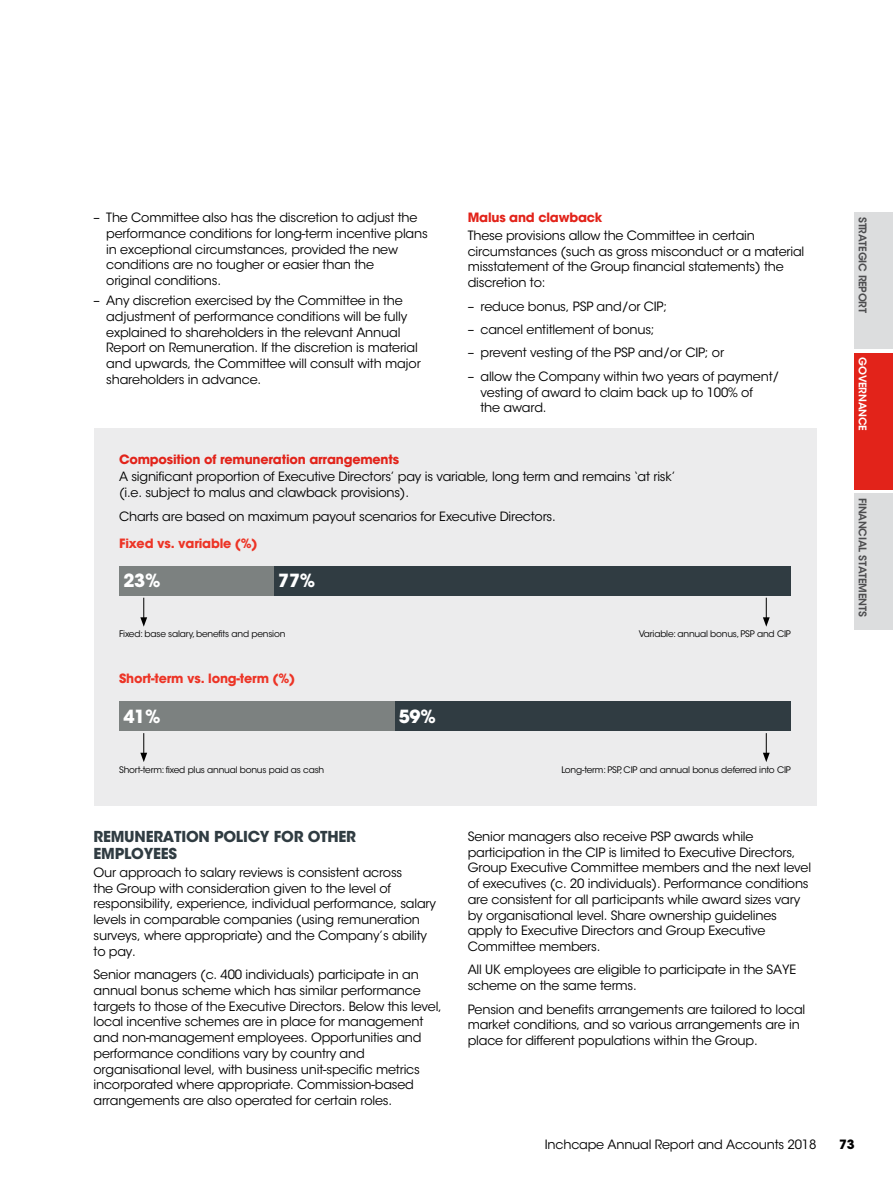
<style>
.page{position:relative;width:893px;height:1191px;background:#fff}
.page>*{position:absolute;margin:0;border:0;box-sizing:border-box;transform-origin:0 0}
.t1{font:700 18px "ITC Avant Garde Std";letter-spacing:-.015em;color:#fff}
.t2{font:700 15px/16.5px "ITC Avant Garde Std";letter-spacing:-.015em;color:#303c42}
.t3{font:12.75px/15.8px "ITC Avant Garde Std";letter-spacing:-.015em;color:#000}
.t4{font:700 12.75px "ITC Avant Garde Std";letter-spacing:-.015em;color:#e2231a}
.t5{font:700 12.75px "ITC Avant Garde Std";letter-spacing:-.015em;color:#ed3426}
.t6{font:700 12.75px "ITC Avant Garde Std";color:#000}
.t7{font:600 10.5px "ITC Avant Garde Std";letter-spacing:-.02em;color:#4d4d4f}
.t8{font:600 10.5px "ITC Avant Garde Std";letter-spacing:-.02em;color:#fff}
.t9{font:9px "ITC Avant Garde Std";letter-spacing:-.02em;color:#000}
</style>
<div class="page">
<div style="left:94px;top:428px;width:722px;height:378px;background:#ececed"></div>
<div style="left:274px;top:565px;width:517px;height:30px;background:#303c42"></div>
<div style="left:119px;top:565px;width:155px;height:30px;background:#7c8180"></div>
<svg style="left:140px;top:597px;width:7px;height:29px"></svg>
<svg style="left:763px;top:597px;width:7px;height:29px"></svg>
<div style="left:395px;top:701px;width:396px;height:30px;background:#303c42"></div>
<div style="left:119px;top:701px;width:276px;height:30px;background:#7c8180"></div>
<svg style="left:140px;top:733px;width:7px;height:29px"></svg>
<svg style="left:763px;top:733px;width:7px;height:29px"></svg>
<div style="left:855px;top:213px;width:38px;height:136px;background:#dcddde"></div>
<div style="left:855px;top:353px;width:38px;height:136px;background:#e2231a"></div>
<div style="left:855px;top:493px;width:38px;height:136px;background:#dcddde"></div>
<p class="t3" style="left:106px;top:210px;width:323px;text-indent:-13px">– The Committee also has the discretion to adjust the performance conditions for long-term incentive plans in exceptional circumstances, provided the new conditions are no tougher or easier than the<br>original conditions.</p>
<p class="t3" style="left:106px;top:293px;width:316px;text-indent:-13px">– Any discretion exercised by the Committee in the adjustment of performance conditions will be fully explained to shareholders in the relevant Annual Report on Remuneration. If the discretion is material and upwards, the Committee will consult with major shareholders in advance.</p>
<p class="t4" style="left:468px;top:209px;width:136px">Malus and clawback</p>
<p class="t3" style="left:468px;top:228px;width:338px">These provisions allow the Committee in certain circumstances (such as gross misconduct or a material misstatement of the Group financial statements) the discretion to:</p>
<p class="t3" style="left:468px;top:298px;width:201px">– reduce bonus, PSP and/or CIP;</p>
<p class="t3" style="left:468px;top:322px;width:188px">– cancel entitlement of bonus;</p>
<p class="t3" style="left:468px;top:345px;width:258px">– prevent vesting of the PSP and/or CIP; or</p>
<p class="t3" style="left:480px;top:368px;width:300px;text-indent:-13px">– allow the Company within two years of payment/ vesting of award to claim back up to 100% of<br>the award.</p>
<p class="t4" style="left:119px;top:450px;width:282px">Composition of remuneration arrangements</p>
<p class="t3" style="left:119px;top:469px;width:558px">A significant proportion of Executive Directors’ pay is variable, long term and remains ‘at risk’ (i.e. subject to malus and clawback provisions).</p>
<p class="t3" style="left:119px;top:508px;width:438px">Charts are based on maximum payout scenarios for Executive Directors.</p>
<p class="t5" style="left:119px;top:534px;width:140px">Fixed vs. variable (%)</p>
<h1 class="t1" style="left:123px;top:569px;width:39px">23%</h1>
<h1 class="t1" style="left:278px;top:569px;width:39px">77%</h1>
<p class="t9" style="left:119px;top:628px;width:168px">Fixed: base salary, benefits and pension</p>
<p class="t9" style="left:639px;top:628px;width:154px">Variable: annual bonus, PSP and CIP</p>
<p class="t5" style="left:119px;top:670px;width:178px">Short-term vs. long-term (%)</p>
<h1 class="t1" style="left:123px;top:704px;width:39px">41%</h1>
<h1 class="t1" style="left:399px;top:704px;width:39px">59%</h1>
<p class="t9" style="left:119px;top:764px;width:207px">Short-term: fixed plus annual bonus paid as cash</p>
<p class="t9" style="left:561px;top:764px;width:231px">Long-term: PSP, CIP and annual bonus deferred into CIP</p>
<p class="t2" style="left:94px;top:828px;width:264px">REMUNERATION POLICY FOR OTHER<br>EMPLOYEES</p>
<p class="t3" style="left:94px;top:864px;width:344px">Our approach to salary reviews is consistent across<br>the Group with consideration given to the level of responsibility, experience, individual performance, salary levels in comparable companies (using remuneration surveys, where appropriate) and the Company’s ability to pay.</p>
<p class="t3" style="left:94px;top:966px;width:350px">Senior managers (c. 400 individuals) participate in an annual bonus scheme which has similar performance targets to those of the Executive Directors. Below this level, local incentive schemes are in place for management and non-management employees. Opportunities and performance conditions vary by country and organisational level, with business unit-specific metrics incorporated where appropriate. Commission-based arrangements are also operated for certain roles.</p>
<p class="t3" style="left:468px;top:828px;width:345px">Senior managers also receive PSP awards while participation in the CIP is limited to Executive Directors, Group Executive Committee members and the next level of executives (c. 20 individuals). Performance conditions are consistent for all participants while award sizes vary by organisational level. Share ownership guidelines apply to Executive Directors and Group Executive Committee members.</p>
<p class="t3" style="left:468px;top:962px;width:330px">All UK employees are eligible to participate in the SAYE scheme on the same terms.</p>
<p class="t3" style="left:468px;top:1001px;width:339px">Pension and benefits arrangements are tailored to local market conditions, and so various arrangements are in place for different populations within the Group.</p>
<p class="t7" style="left:869px;top:217px;width:97px;rotate:90deg">STRATEGIC REPORT</p>
<p class="t8" style="left:869px;top:357px;width:75px;rotate:90deg">GOVERNANCE</p>
<p class="t7" style="left:869px;top:497px;width:120px;rotate:90deg">FINANCIAL STATEMENTS</p>
<p class="t3" style="left:545px;top:1136px;width:273px">Inchcape Annual Report and Accounts 2018</p>
<p class="t6" style="left:839px;top:1136px;width:17px">73</p>
</div>
